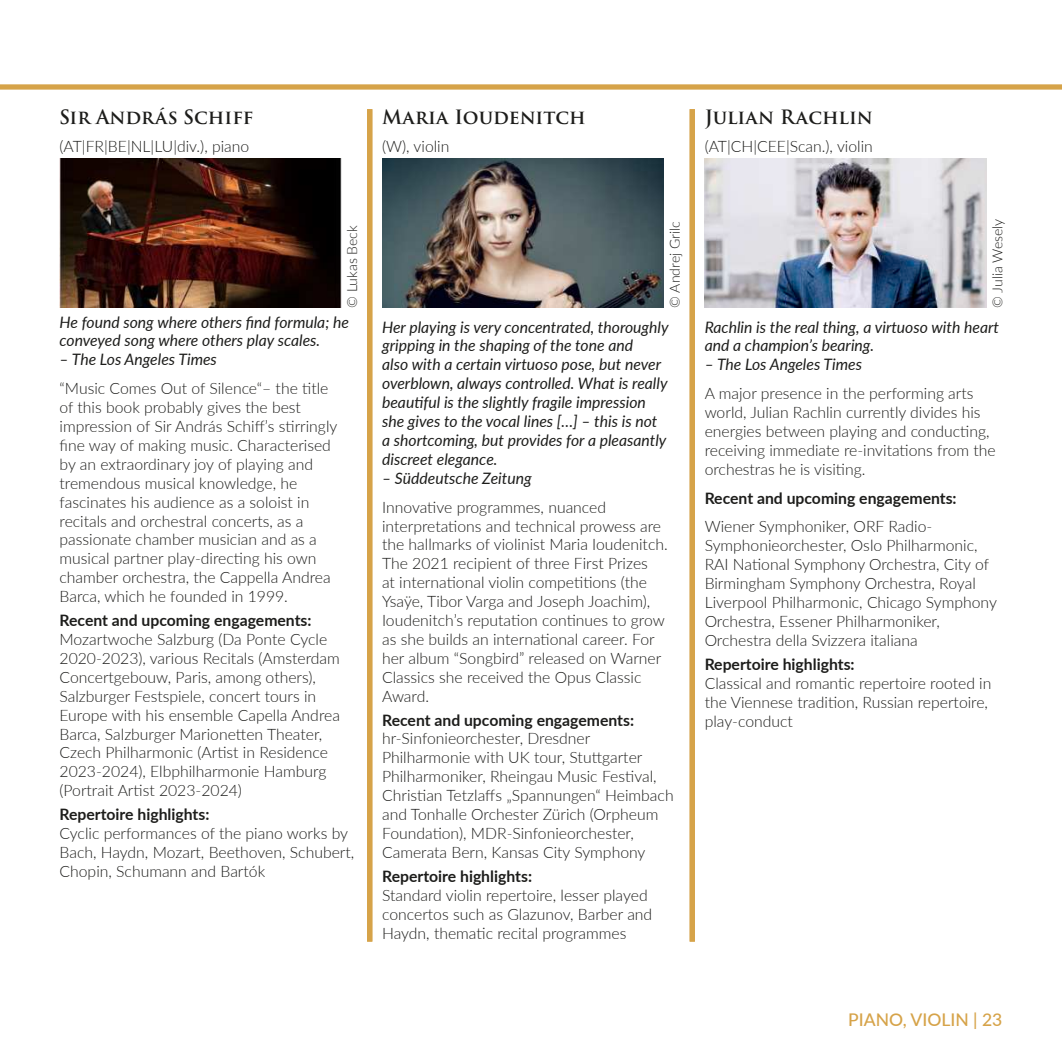
<style>
.page{position:relative;width:1062px;height:1062px;background:#fff}
.page>*{position:absolute;margin:0;border:0;box-sizing:border-box;transform-origin:0 0}
.t1{font:600 19.25px "Trajan Pro 3";color:#1d1d1b}
.t2{font:500 17.5px "Lato";color:#d6a349}
.t3{font:300 15.75px/18.9px "Lato";color:#1d1d1b}
.t4{font:italic 15.75px/18.9px "Lato";color:#1d1d1b}
.t5{font:700 15.75px "Lato";color:#1d1d1b}
.t6{font:300 14px "Lato";color:#1d1d1b}
</style>
<div class="page">
<div style="left:367px;top:109px;width:5px;height:832px;background:#d6a349"></div>
<div style="left:689px;top:109px;width:6px;height:832px;background:#d6a349"></div>
<img style="left:60px;top:159px;width:281px;height:149px">
<img style="left:382px;top:159px;width:281px;height:149px">
<div style="left:0;top:84px;width:1062px;height:6px;background:#d6a349"></div>
<img style="left:704px;top:159px;width:282px;height:149px">
<p class="t1" style="left:60px;top:105px;width:195px">Sir András Schiff</p>
<p class="t3" style="left:60px;top:137px;width:191px">(AT|FR|BE|NL|LU|div.), piano</p>
<p class="t1" style="left:382px;top:105px;width:205px">Maria Ioudenitch</p>
<p class="t3" style="left:382px;top:137px;width:69px">(W), violin</p>
<p class="t1" style="left:704px;top:105px;width:170px">Julian Rachlin</p>
<p class="t3" style="left:704px;top:137px;width:170px">(AT|CH|CEE|Scan.), violin</p>
<p class="t6" style="left:342px;top:308px;width:84px;rotate:-90deg">© Lukas Beck</p>
<p class="t6" style="left:665px;top:308px;width:88px;rotate:-90deg">© Andrej Grilc</p>
<p class="t6" style="left:987px;top:308px;width:91px;rotate:-90deg">© Julia Wesely</p>
<p class="t4" style="left:60px;top:312px;width:291px">He found song where others 昀椀nd formula; he conveyed song where others play scales.</p>
<p class="t4" style="left:60px;top:349px;width:159px">– The Los Angeles Times</p>
<p class="t3" style="left:60px;top:378px;width:279px">“Music Comes Out of Silence“– the 琀椀tle of this book probably gives the best impression of Sir András Schi昀昀’s s琀椀rringly昀椀ne way of making music. Characterised by an extraordinary joy of playing and tremendous musical knowledge, he fascinates his audience as a soloist in recitals and orchestral concerts, as a passionate chamber musician and as a musical partner play-direc琀椀ng his own chamber orchestra, the Cappella Andrea Barca, which he founded in 1999.</p>
<p class="t5" style="left:60px;top:609px;width:253px">Recent and upcoming engagements:</p>
<p class="t3" style="left:60px;top:629px;width:282px">Mozartwoche Salzburg (Da Ponte Cycle 2020-2023), various Recitals (Amsterdam Concertgebouw, Paris, among others), Salzburger Festspiele, concert tours in Europe with his ensemble Capella Andrea Barca, Salzburger Marione琀琀en Theater, Czech Philharmonic (Ar琀椀st in Residence 2023-2024), Elbphilharmonie Hamburg (Portrait Ar琀椀st 2023-2024)</p>
<p class="t5" style="left:60px;top:802px;width:151px">Repertoire highlights:</p>
<p class="t3" style="left:60px;top:823px;width:296px">Cyclic performances of the piano works by<br>Bach, Haydn, Mozart, Beethoven, Schubert,<br>Chopin, Schumann and Bartók</p>
<p class="t4" style="left:382px;top:317px;width:288px">Her playing is very concentrated, thoroughly gripping in the shaping of the tone and<br>also with a certain virtuoso pose, but never overblown, always controlled. What is really beau琀椀ful is the slightly fragile impression she gives to the vocal lines […] – this is not a shortcoming, but provides for a pleasantly discreet elegance.</p>
<p class="t4" style="left:382px;top:468px;width:151px">– Süddeutsche Zeitung</p>
<p class="t3" style="left:382px;top:497px;width:287px">Innova琀椀ve programmes, nuanced interpreta琀椀ons and technical prowess are the hallmarks of violinist Maria Ioudenitch.<br>The 2021 recipient of three First Prizes<br>at interna琀椀onal violin compe琀椀琀椀ons (the Ysaÿe, Tibor Varga and Joseph Joachim), Ioudenitch’s reputa琀椀on con琀椀nues to grow as she builds an interna琀椀onal career. For her album “Songbird” released on Warner Classics she received the Opus Classic Award.</p>
<p class="t5" style="left:382px;top:708px;width:253px">Recent and upcoming engagements:</p>
<p class="t3" style="left:382px;top:729px;width:293px">hr-Sinfonieorchester, Dresdner Philharmonie with UK tour, Stu琀琀garter Philharmoniker, Rheingau Music Fes琀椀val, Chris琀椀an Tetzla昀昀s „Spannungen“ Heimbach and Tonhalle Orchester Zürich (Orpheum Founda琀椀on), MDR-Sinfonieorchester, Camerata Bern, Kansas City Symphony</p>
<p class="t5" style="left:382px;top:864px;width:151px">Repertoire highlights:</p>
<p class="t3" style="left:382px;top:885px;width:272px">Standard violin repertoire, lesser played concertos such as Glazunov, Barber and<br>Haydn, thema琀椀c recital programmes</p>
<p class="t4" style="left:704px;top:317px;width:296px">Rachlin is the real thing, a virtuoso with heart and a champion’s bearing.</p>
<p class="t4" style="left:704px;top:354px;width:159px">– The Los Angeles Times</p>
<p class="t3" style="left:704px;top:383px;width:292px">A major presence in the performing arts world, Julian Rachlin currently divides his energies between playing and conduc琀椀ng, receiving immediate re-invita琀椀ons from the orchestras he is visi琀椀ng.</p>
<p class="t5" style="left:704px;top:486px;width:253px">Recent and upcoming engagements:</p>
<p class="t3" style="left:704px;top:517px;width:294px">Wiener Symphoniker, ORF Radio-Symphonieorchester, Oslo Philharmonic, RAI Na琀椀onal Symphony Orchestra, City of Birmingham Symphony Orchestra, Royal Liverpool Philharmonic, Chicago Symphony Orchestra, Essener Philharmoniker, Orchestra della Svizzera italiana</p>
<p class="t5" style="left:704px;top:652px;width:151px">Repertoire highlights:</p>
<p class="t3" style="left:704px;top:673px;width:288px">Classical and roman琀椀c repertoire rooted in the Viennese tradi琀椀on, Russian repertoire, play-conduct</p>
<p class="t2" style="left:848px;top:1007px;width:156px">PIANO, VIOLIN | 23</p>
</div>
